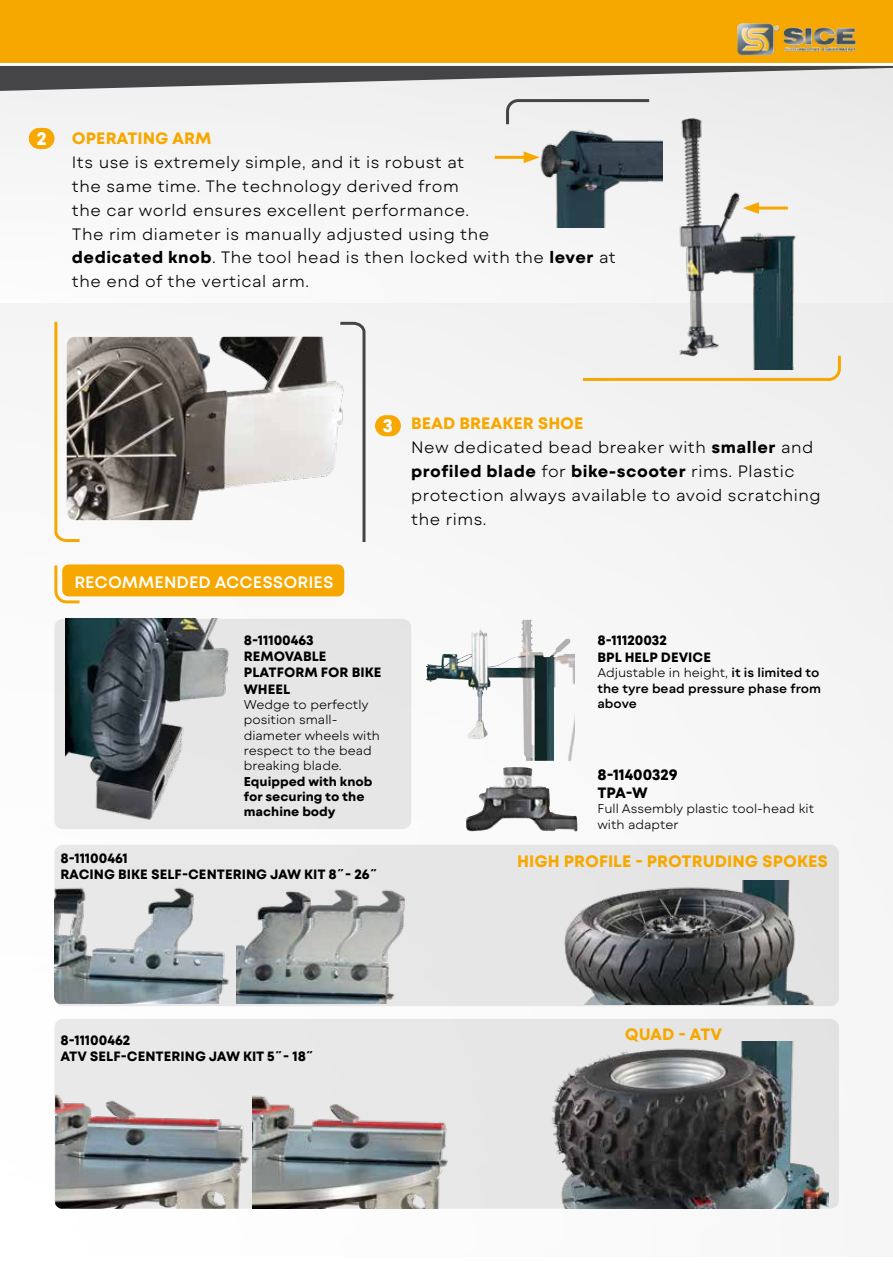
<style>
.page{position:relative;width:893px;height:1263px;background:#fff}
.page>*{position:absolute;margin:0;border:0;box-sizing:border-box;transform-origin:0 0}
.t1{font:18px "Mont Blanc Var";color:#fff}
.t2{font:300 16.5px/24px "Mont Blanc";letter-spacing:.03em;color:#000}
.t3{font:700 16.5px "Mont Blanc";color:#f7a800}
.t4{font:600 16.5px "Mont Blanc";color:#fff}
.t5{font:700 15px/18px "Mont Blanc";color:#000}
.t6{font:700 13.5px/16.4px "Mont Blanc";color:#000}
.t7{font:300 12.75px/15.3px "Mont Blanc";color:#000}
.t8{font:600 12.75px/15.3px "Mont Blanc";color:#000}
.t9{font:700 12.75px/15.3px "Mont Blanc";color:#000}
.s1{font-weight:700}
.s2{font-weight:700;color:#f7a800}
.s3{font-weight:300}
</style>
<div class="page">
<div style="left:0;top:0;width:893px;height:1257px;background:#f6f6f6"></div>
<svg style="left:0;top:66px;width:893px;height:49px;fill:#ececec"></svg>
<div style="left:0;top:0;width:893px;height:63px;background:#f7a800"></div>
<img style="left:737px;top:23px;width:119px;height:32px">
<svg style="left:504px;top:98px;width:148px;height:27px"></svg>
<img style="left:659px;top:105px;width:167px;height:248px">
<svg style="left:54px;top:321px;width:29px;height:221px"></svg>
<svg style="left:340px;top:321px;width:26px;height:221px"></svg>
<img style="left:67px;top:337px;width:279px;height:183px">
<img style="left:525px;top:106px;width:138px;height:121px">
<svg style="left:582px;top:353px;width:259px;height:28px"></svg>
<div style="left:54px;top:619px;width:357px;height:210px;background:#e6e6e6;border-radius:9px"></div>
<div style="left:54px;top:845px;width:785px;height:161px;background:#e7e6e7;border-radius:9px"></div>
<div style="left:54px;top:1019px;width:785px;height:189px;background:#e7e7e8;border-radius:9px"></div>
<svg style="left:54px;top:565px;width:29px;height:39px"></svg>
<img style="left:65px;top:619px;width:164px;height:201px">
<img style="left:472px;top:620px;width:51px;height:47px">
<img style="left:564px;top:881px;width:250px;height:124px">
<img style="left:552px;top:1041px;width:276px;height:168px">
<img style="left:54px;top:887px;width:175px;height:117px">
<img style="left:236px;top:889px;width:169px;height:115px">
<img style="left:55px;top:1094px;width:393px;height:115px">
<img style="left:466px;top:767px;width:112px;height:65px">
<div style="left:29px;top:128px;width:25px;height:20px;background:#f7a800;border-radius:10px"></div>
<div style="left:29px;top:128px;width:25px;height:21px;border:1px solid #f7a800;border-radius:10px"></div>
<div style="left:376px;top:416px;width:24px;height:20px;background:#f7a800;border-radius:10px"></div>
<div style="left:375px;top:415px;width:26px;height:21px;border:1px solid #f7a800;border-radius:10px"></div>
<hr style="left:495px;top:156px;width:34px;height:3px;background:#f7a800">
<svg style="left:524px;top:151px;width:16px;height:12px"></svg>
<hr style="left:753px;top:207px;width:35px;height:3px;background:#f7a800">
<svg style="left:743px;top:202px;width:16px;height:12px"></svg>
<div style="left:62px;top:564px;width:282px;height:32px;background:#f7a800;border-radius:6px"></div>
<p class="t1" style="left:37px;top:127px;width:11px">2</p>
<p class="t3" style="left:72px;top:128px;width:141px">OPERATING ARM</p>
<p class="t2" style="left:72px;top:151px;width:419px">Its use is extremely simple, and it is robust at the same time. The technology derived from the car world ensures excellent performance.<br>The rim diameter is manually adjusted using the</p>
<p class="t2" style="left:72px;top:245px;width:546px"><span class="s1">dedicated knob</span>. The tool head is then locked with the <span class="s1">lever</span> at the end of the vertical arm.</p>
<p class="t1" style="left:383px;top:415px;width:11px">3</p>
<p class="t2" style="left:411px;top:412px;width:411px"><span class="s2">BEAD BREAKER SHOE<br></span>New dedicated bead breaker with <span class="s1">smaller</span> and <span class="s1">profiled blade</span> for <span class="s1">bike-scooter</span> rims. Plastic protection always available to avoid scratching the rims.</p>
<p class="t4" style="left:74px;top:571px;width:261px">RECOMMENDED ACCESSORIES</p>
<p class="t6" style="left:244px;top:632px;width:139px">8-11100463<br>REMOVABLE<br>PLATFORM FOR BIKE<br>WHEEL</p>
<p class="t7" style="left:244px;top:697px;width:138px">Wedge to perfectly position small&shy;diameter wheels with respect to the bead breaking blade.</p>
<p class="t9" style="left:244px;top:774px;width:130px">Equipped with knob for securing to the machine body</p>
<p class="t6" style="left:60px;top:850px;width:319px">8-11100461<br>RACING BIKE SELF-CENTERING JAW KIT 8˝- 26˝</p>
<p class="t6" style="left:597px;top:633px;width:115px">8-11120032<br>BPL HELP DEVICE</p>
<p class="t8" style="left:597px;top:665px;width:225px"><span class="s3">Adjustable in height,</span> it is limited to the tyre bead pressure phase from above</p>
<p class="t5" style="left:597px;top:766px;width:82px">8-11400329<br>TPA-W</p>
<p class="t7" style="left:597px;top:801px;width:218px">Full Assembly plastic tool-head kit with adapter</p>
<p class="t3" style="left:517px;top:851px;width:312px">HIGH PROFILE - PROTRUDING SPOKES</p>
<p class="t6" style="left:60px;top:1032px;width:255px">8-11100462<br>ATV SELF-CENTERING JAW KIT 5˝- 18˝</p>
<p class="t3" style="left:625px;top:1024px;width:99px">QUAD - ATV</p>
</div>
